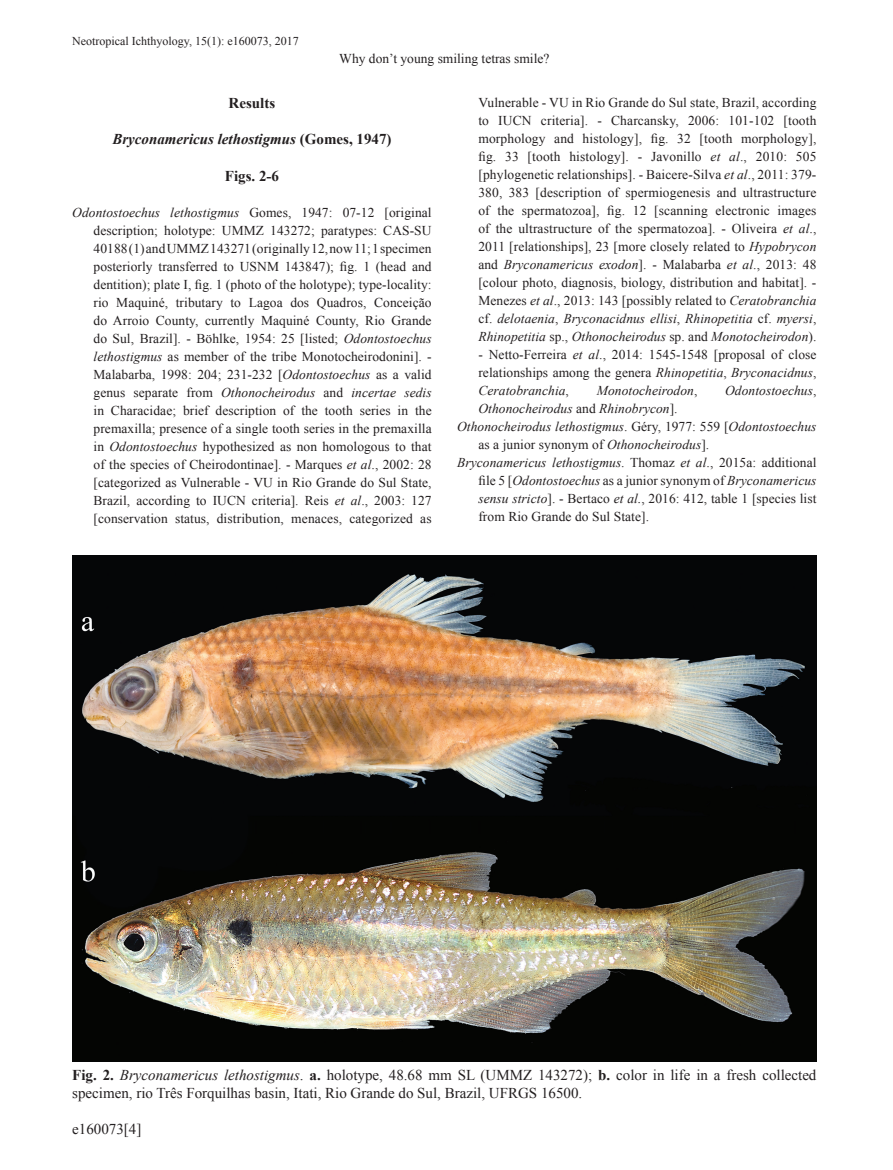
<style>
.page{position:relative;width:893px;height:1170px;background:#fff}
.page>*{position:absolute;margin:0;border:0;box-sizing:border-box;transform-origin:0 0}
.t1{font:15px/18px "Times New Roman";color:#231f20}
.t2{font:italic 700 15px "Times New Roman";color:#231f20}
.t3{font:700 15px "Times New Roman";color:#231f20}
.t4{font:13.5px/18px "Times New Roman";letter-spacing:.005em;color:#231f20;text-align:justify}
.t5{font:italic 13.5px "Times New Roman";letter-spacing:.005em;color:#231f20}
.t6{font:12px "Times New Roman";color:#231f20}
.s1{font-style:normal}
.s2{font-style:italic}
.s3{font-weight:700}
</style>
<div class="page">
<img style="left:72px;top:555px;width:744px;height:506px">
<p class="t6" style="left:72px;top:33px;width:228px">Neotropical Ichthyology, 15(1): e160073, 2017</p>
<p class="t4" style="left:339px;top:49px;width:212px">Why don’t young smiling tetras smile?</p>
<p class="t3" style="left:229px;top:93px;width:48px">Results</p>
<p class="t2" style="left:112px;top:129px;width:281px">Bryconamericus lethostigmus <span class="s1">(Gomes, 1947)</span></p>
<p class="t3" style="left:225px;top:165px;width:56px">Figs. 2-6</p>
<p class="t4" style="left:94px;top:203px;width:340px;text-indent:-21px"><span class="s2">Odontostoechus lethostigmus</span> Gomes, 1947: 07-12 [original description; holotype: UMMZ 143272; paratypes: CAS-SU 40188 (1) and UMMZ 143271 (originally 12, now 11; 1 specimen posteriorly transferred to USNM 143847); fig. 1 (head and dentition); plate I, fig. 1 (photo of the holotype); type-locality: rio Maquiné, tributary to Lagoa dos Quadros, Conceição do Arroio County, currently Maquiné County, Rio Grande do Sul, Brazil]. - Böhlke, 1954: 25 [listed; <span class="s2">Odontostoechus lethostigmus</span> as member of the tribe Monotocheirodonini]. - Malabarba, 1998: 204; 231-232 [<span class="s2">Odontostoechus</span> as a valid genus separate from <span class="s2">Othonocheirodus</span> and <span class="s2">incertae sedis </span>in Characidae; brief description of the tooth series in the premaxilla; presence of a single tooth series in the premaxilla in <span class="s2">Odontostoechus</span> hypothesized as non homologous to that of the species of Cheirodontinae]. - Marques <span class="s2">et al</span>., 2002: 28 [categorized as Vulnerable - VU in Rio Grande do Sul State, Brazil, according to IUCN criteria]. Reis <span class="s2">et al</span>., 2003: 127 [conservation status, distribution, menaces, categorized as</p>
<p class="t4" style="left:478px;top:93px;width:340px">Vulnerable - VU in Rio Grande do Sul state, Brazil, according to IUCN criteria]. - Charcansky, 2006: 101-102 [tooth morphology and histology], fig. 32 [tooth morphology], fig. 33 [tooth histology]. - Javonillo <span class="s2">et al</span>., 2010: 505 [phylogenetic relationships]. - Baicere-Silva <span class="s2">et al</span>., 2011: 379- 380, 383 [description of spermiogenesis and ultrastructure of the spermatozoa], fig. 12 [scanning electronic images of the ultrastructure of the spermatozoa]. - Oliveira <span class="s2">et al</span>., 2011 [relationships], 23 [more closely related to <span class="s2">Hypobrycon </span>and <span class="s2">Bryconamericus exodon</span>]. - Malabarba <span class="s2">et al</span>., 2013: 48 [colour photo, diagnosis, biology, distribution and habitat]. - Menezes <span class="s2">et al</span>., 2013: 143 [possibly related to <span class="s2">Ceratobranchia </span>cf. <span class="s2">delotaenia</span>, <span class="s2">Bryconacidnus ellisi</span>, <span class="s2">Rhinopetitia</span> cf. <span class="s2">myersi</span>, <span class="s2">Rhinopetitia</span> sp., <span class="s2">Othonocheirodus</span> sp. and <span class="s2">Monotocheirodon</span>).</p>
<p class="t4" style="left:478px;top:345px;width:340px">- Netto-Ferreira <span class="s2">et al</span>., 2014: 1545-1548 [proposal of close relationships among the genera <span class="s2">Rhinopetitia</span>, <span class="s2">Bryconacidnus</span>, <span class="s2">Ceratobranchia</span>,</p>
<p class="t5" style="left:597px;top:381px;width:102px">Monotocheirodon<span class="s1">,</span></p>
<p class="t5" style="left:725px;top:381px;width:93px">Odontostoechus<span class="s1">,</span></p>
<p class="t5" style="left:478px;top:399px;width:201px">Othonocheirodus <span class="s1">and</span> Rhinobrycon<span class="s1">].</span></p>
<p class="t5" style="left:457px;top:417px;width:361px">Othonocheirodus lethostigmus<span class="s1">. Géry, 1977: 559 [</span>Odontostoechus</p>
<p class="t4" style="left:478px;top:435px;width:232px">as a junior synonym of <span class="s2">Othonocheirodus</span>].</p>
<p class="t5" style="left:457px;top:453px;width:361px">Bryconamericus lethostigmus<span class="s1">. Thomaz</span> et al<span class="s1">., 2015a: additional</span></p>
<p class="t5" style="left:478px;top:471px;width:340px"><span class="s1">file 5 [</span>Odontostoechus <span class="s1">as a junior synonym of</span> Bryconamericus</p>
<p class="t4" style="left:478px;top:489px;width:340px"><span class="s2">sensu stricto</span>]. - Bertaco <span class="s2">et al.</span>, 2016: 412, table 1 [species list</p>
<p class="t4" style="left:478px;top:507px;width:172px">from Rio Grande do Sul State].</p>
<p class="t1" style="left:72px;top:1065px;width:746px"><span class="s3">Fig. 2.</span> <span class="s2">Bryconamericus lethostigmus</span>. <span class="s3">a.</span> holotype, 48.68 mm SL (UMMZ 143272); <span class="s3">b.</span> color in life in a fresh collected specimen, rio Três Forquilhas basin, Itati, Rio Grande do Sul, Brazil, UFRGS 16500.</p>
<p class="t1" style="left:72px;top:1119px;width:71px">e160073[4]</p>
</div>
